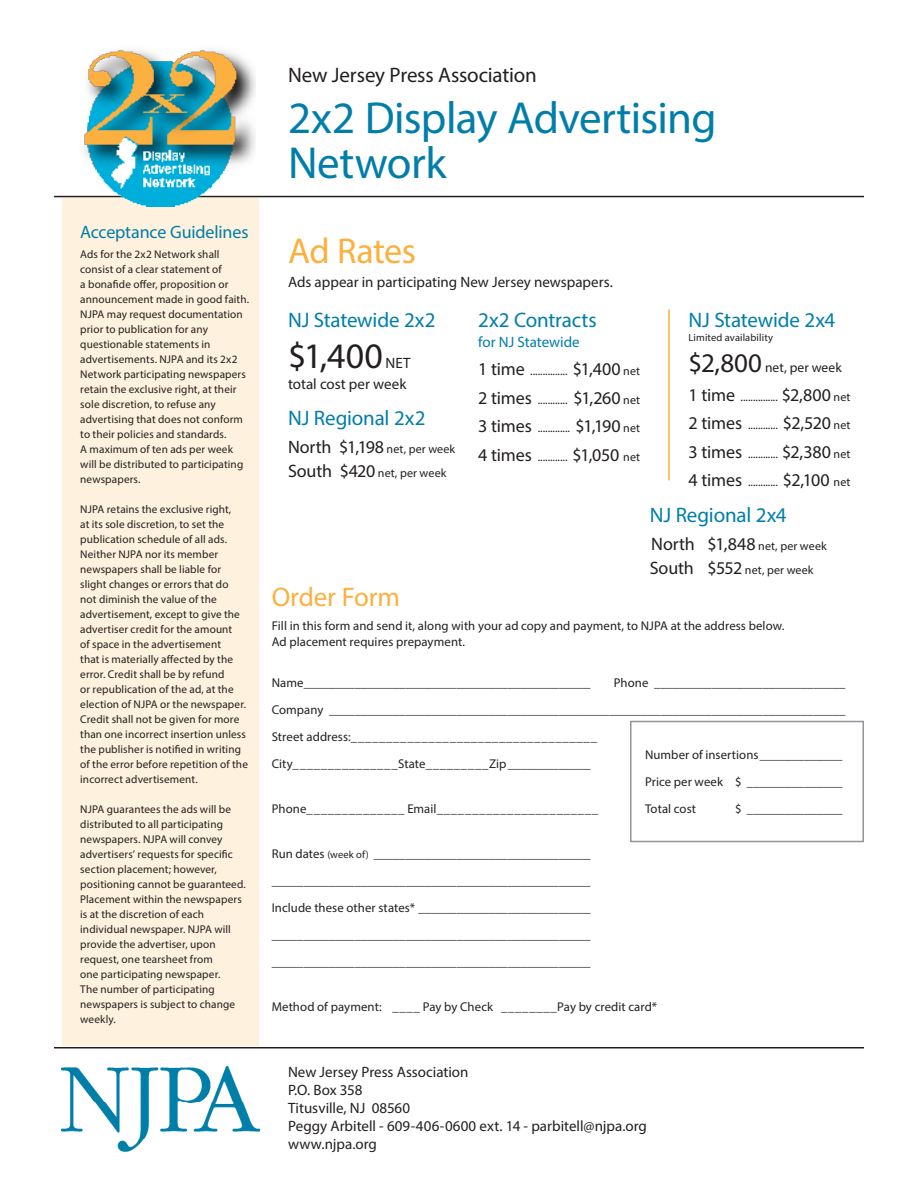
<style>
.page{position:relative;width:918px;height:1188px;background:#fff}
.page>*{position:absolute;margin:0;border:0;box-sizing:border-box;transform-origin:0 0}
.t1{font:45px "Myriad Pro";letter-spacing:-.01em;color:#007ea9}
.t2{font:36px "Myriad Pro";letter-spacing:-.02em;color:#fbb03f}
.t3{font:36px "Myriad Pro";color:#231f20}
.t4{font:27px "Myriad Pro";letter-spacing:-.01em;color:#fbb03f}
.t5{font:21px "Myriad Pro";letter-spacing:-.005em;color:#007ea9}
.t6{font:21px "Myriad Pro";letter-spacing:-.01em;color:#231f20}
.t7{font:18px "Myriad Pro";letter-spacing:-.005em;color:#231f20}
.t8{font:18px "Myriad Pro";letter-spacing:-.01em;color:#007ea9}
.t9{font:15px/18px "Myriad Pro";color:#231f20}
.t10{font:15px "Myriad Pro";color:#007ea9}
.t11{font:13.5px "Myriad Pro";letter-spacing:.01em;color:#231f20}
.t12{font:12.75px "Myriad Pro";letter-spacing:.005em;color:#231f20}
.t13{font:12px "Myriad Pro";letter-spacing:.01em;color:#231f20}
.t14{font:11.25px/15px "Myriad Pro";letter-spacing:.01em;color:#231f20}
.t15{font:10.5px "Myriad Pro";letter-spacing:.01em;color:#231f20}
.s1{font-size:12px}
.s2{font-size:18px}
.s3{font-size:27px}
.s4{font-size:10.5px}
</style>
<div class="page">
<hr style="left:54px;top:1047px;width:810px;height:1px;background:#231f20">
<img style="left:62px;top:1066px;width:198px;height:85px">
<div style="left:62px;top:198px;width:197px;height:848px;background:#fef1dd"></div>
<div style="left:630px;top:721px;width:234px;height:121px;border:2px solid #939598"></div>
<hr style="left:54px;top:196px;width:810px;height:1px;background:#231f20">
<hr style="left:668px;top:309px;width:2px;height:171px;background:#fbb03f">
<img style="left:75px;top:50px;width:181px;height:157px">
<p class="t8" style="left:80px;top:221px;width:170px">Acceptance Guidelines</p>
<p class="t14" style="left:80px;top:247px;width:170px">Ads for the 2x2 Network shall consist of a clear statement of<br>a bonafide offer, proposition or announcement made in good faith.<br>NJPA may request documentation prior to publication for any questionable statements in advertisements. NJPA and its 2x2<br>Network participating newspapers retain the exclusive right, at their sole discretion, to refuse any advertising that does not conform to their policies and standards.<br>A maximum of ten ads per week will be distributed to participating newspapers.</p>
<p class="t14" style="left:80px;top:502px;width:169px">NJPA retains the exclusive right,<br>at its sole discretion, to set the publication schedule of all ads.<br>Neither NJPA nor its member newspapers shall be liable for slight changes or errors that do<br>not diminish the value of the advertisement, except to give the advertiser credit for the amount<br>of space in the advertisement<br>that is materially affected by the error. Credit shall be by refund<br>or republication of the ad, at the election of NJPA or the newspaper.<br>Credit shall not be given for more than one incorrect insertion unless the publisher is notified in writing of the error before repetition of the incorrect advertisement.</p>
<p class="t14" style="left:80px;top:802px;width:167px">NJPA guarantees the ads will be distributed to all participating newspapers. NJPA will convey advertisers’ requests for specific section placement; however, positioning cannot be guaranteed.<br>Placement within the newspapers is at the discretion of each individual newspaper. NJPA will provide the advertiser, upon request, one tearsheet from<br>one participating newspaper.<br>The number of participating newspapers is subject to change weekly.</p>
<p class="t6" style="left:288px;top:62px;width:250px">New Jersey Press Association</p>
<p class="t1" style="left:288px;top:90px;width:430px">2x2 Display Advertising</p>
<p class="t1" style="left:288px;top:135px;width:160px">Network</p>
<p class="t2" style="left:288px;top:229px;width:130px">Ad Rates</p>
<p class="t9" style="left:288px;top:273px;width:326px">Ads appear in participating New Jersey newspapers.</p>
<p class="t5" style="left:288px;top:307px;width:149px">NJ Statewide 2x2</p>
<p class="t3" style="left:288px;top:334px;width:96px">$1,400</p>
<p class="t9" style="left:386px;top:354px;width:27px">NET</p>
<p class="t9" style="left:288px;top:375px;width:120px">total cost per week</p>
<p class="t5" style="left:288px;top:405px;width:139px">NJ Regional 2x2</p>
<p class="t7" style="left:288px;top:436px;width:169px">North $1,198 <span class="s1">net, per week</span></p>
<p class="t13" style="left:288px;top:466px;width:160px"><span class="s2">South $420</span> net, per week</p>
<p class="t5" style="left:478px;top:307px;width:120px">2x2 Contracts</p>
<p class="t10" style="left:478px;top:333px;width:103px">for NJ Statewide</p>
<p class="t13" style="left:478px;top:364px;width:164px"><span class="s2">1 time</span> ............... <span class="s2">$1,400</span> net</p>
<p class="t13" style="left:478px;top:393px;width:164px"><span class="s2">2 times</span> ............ <span class="s2">$1,260</span> net</p>
<p class="t13" style="left:478px;top:421px;width:164px"><span class="s2">3 times</span> ............. <span class="s2">$1,190</span> net</p>
<p class="t13" style="left:478px;top:450px;width:164px"><span class="s2">4 times</span> ............ <span class="s2">$1,050</span> net</p>
<p class="t5" style="left:688px;top:307px;width:148px">NJ Statewide 2x4</p>
<p class="t15" style="left:688px;top:331px;width:86px">Limited availability</p>
<p class="t11" style="left:688px;top:360px;width:155px"><span class="s3">$2,800</span> net, per week</p>
<p class="t13" style="left:688px;top:390px;width:164px"><span class="s2">1 time</span> ............... <span class="s2">$2,800</span> net</p>
<p class="t13" style="left:688px;top:418px;width:164px"><span class="s2">2 times</span> ............ <span class="s2">$2,520</span> net</p>
<p class="t13" style="left:688px;top:447px;width:164px"><span class="s2">3 times</span> ............ <span class="s2">$2,380</span> net</p>
<p class="t13" style="left:688px;top:475px;width:164px"><span class="s2">4 times</span> ............ <span class="s2">$2,100</span> net</p>
<p class="t5" style="left:650px;top:502px;width:138px">NJ Regional 2x4</p>
<p class="t7" style="left:651px;top:533px;width:177px">North $1,848 <span class="s1">net, per week</span></p>
<p class="t13" style="left:650px;top:563px;width:165px"><span class="s2">South $552</span> net, per week</p>
<p class="t4" style="left:272px;top:581px;width:130px">Order Form</p>
<p class="t12" style="left:272px;top:618px;width:514px">Fill in this form and send it, along with your ad copy and payment, to NJPA at the address below.</p>
<p class="t12" style="left:272px;top:634px;width:195px">Ad placement requires prepayment.</p>
<p class="t12" style="left:272px;top:675px;width:320px">Name_____________________________________________</p>
<p class="t12" style="left:614px;top:675px;width:233px">Phone ______________________________</p>
<p class="t12" style="left:272px;top:702px;width:575px">Company _________________________________________________________________________________</p>
<p class="t12" style="left:272px;top:729px;width:327px">Street address:___________________________________</p>
<p class="t12" style="left:272px;top:756px;width:320px">City_______________State_________Zip_____________</p>
<p class="t12" style="left:272px;top:801px;width:328px">Phone______________ Email_______________________</p>
<p class="t12" style="left:272px;top:846px;width:320px">Run dates <span class="s4">(week of)</span> __________________________________</p>
<p class="t12" style="left:272px;top:873px;width:320px">__________________________________________________</p>
<p class="t12" style="left:272px;top:900px;width:320px">Include these other states* ___________________________</p>
<p class="t12" style="left:272px;top:927px;width:320px">__________________________________________________</p>
<p class="t12" style="left:272px;top:954px;width:320px">__________________________________________________</p>
<p class="t12" style="left:272px;top:999px;width:387px">Method of payment: ____ Pay by Check ________Pay by credit card*</p>
<p class="t12" style="left:645px;top:747px;width:199px">Number of insertions_____________</p>
<p class="t12" style="left:645px;top:774px;width:199px">Price per week $ _______________</p>
<p class="t12" style="left:645px;top:801px;width:53px">Total cost</p>
<p class="t12" style="left:735px;top:801px;width:109px">$ _______________</p>
<p class="t9" style="left:288px;top:1063px;width:361px">New Jersey Press Association<br>P.O. Box 358<br>Titusville, NJ 08560<br>Peggy Arbitell - 609-406-0600 ext. 14 - parbitell@njpa.org</p>
<p class="t9" style="left:288px;top:1135px;width:91px">www.njpa.org</p>
<h3 class="t9" style="left:288px;top:1099px;width:370px">West Trenton, NJ 08628<br>Amy Lea : (609) 35 7383 • dtrent@njpa.org • www.njpa.org</h3>
</div>
